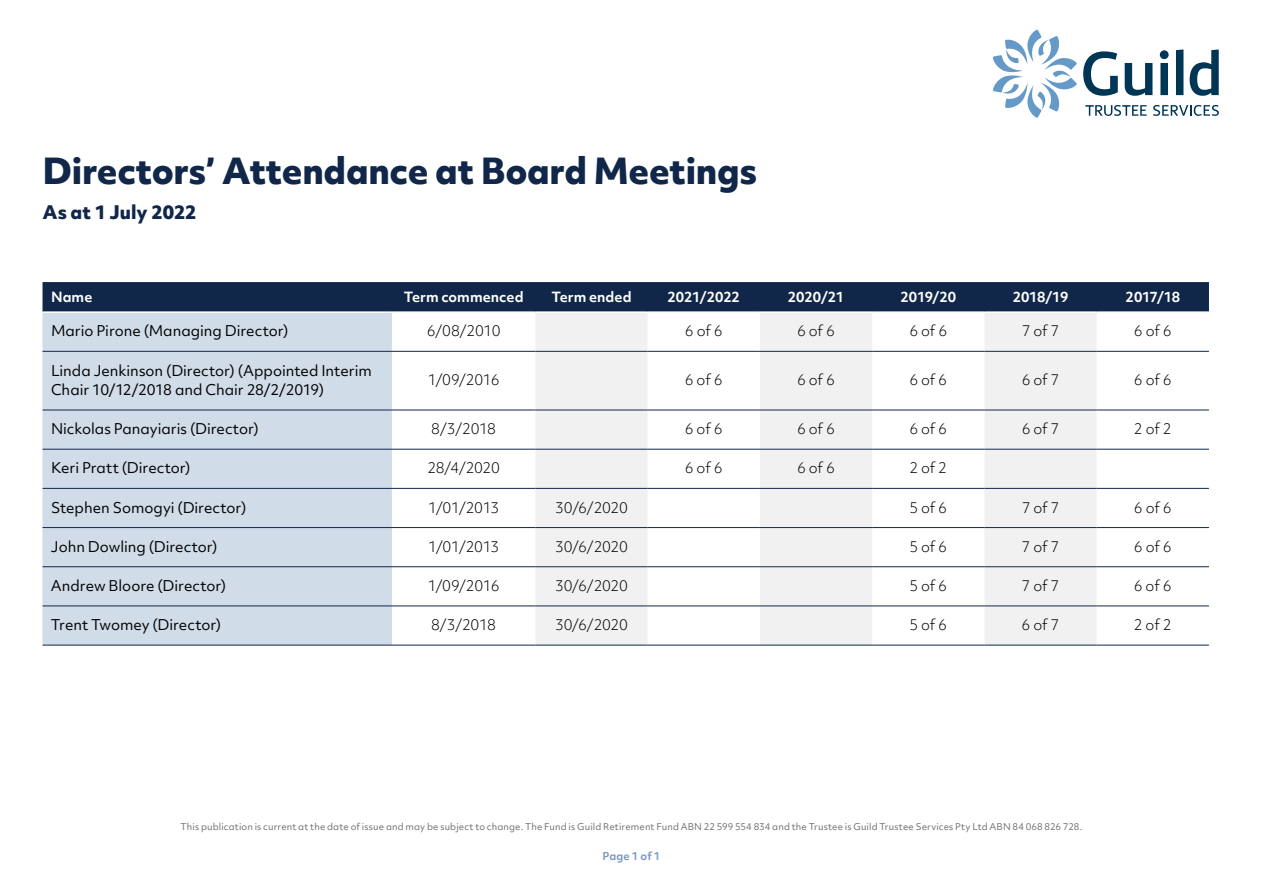
<style>
.page{position:relative;width:1263px;height:893px;background:#fff}
.page>*{position:absolute;margin:0;border:0;box-sizing:border-box;transform-origin:0 0}
.t1{font:800 34.5px "Objektiv Mk 2";letter-spacing:-.01em;color:#11274a}
.t2{font:800 18px "Objektiv Mk 2";letter-spacing:-.01em;color:#11274a}
.t3{font:14.25px/19.5px "Objektiv Mk 2";letter-spacing:-.005em;color:#000}
.t4{font:300 14.25px "Objektiv Mk 2";letter-spacing:-.025em;color:#000}
.t5{font:700 13.5px "Objektiv Mk 2";color:#fff}
.t6{font:700 10.5px "Objektiv Mk 2";letter-spacing:.01em;color:#7b9abf}
.t7{font:9px "Objektiv Mk 2";letter-spacing:.015em;color:#6d6e71}
</style>
<div class="page">
<svg style="left:1083px;top:51px;width:35px;height:45px"></svg>
<svg style="left:1125px;top:63px;width:27px;height:33px"></svg>
<svg style="left:1160px;top:50px;width:9px;height:45px"></svg>
<svg style="left:1176px;top:49px;width:7px;height:46px"></svg>
<svg style="left:1189px;top:49px;width:30px;height:47px"></svg>
<svg style="left:993px;top:30px;width:84px;height:88px"></svg>
<svg style="left:1153px;top:105px;width:66px;height:11px"></svg>
<svg style="left:1085px;top:105px;width:61px;height:11px"></svg>
<div style="left:43px;top:282px;width:1166px;height:29px;background:#11274a"></div>
<div style="left:43px;top:313px;width:349px;height:332px;background:#d1dce9"></div>
<svg style="left:535px;top:313px;width:562px;height:332px;fill:#f1f1f2"></svg>
<hr style="left:43px;top:351px;width:349px;height:1px;background:#11274a">
<hr style="left:43px;top:410px;width:349px;height:1px;background:#11274a">
<hr style="left:43px;top:449px;width:349px;height:1px;background:#11274a">
<hr style="left:43px;top:488px;width:349px;height:1px;background:#11274a">
<hr style="left:43px;top:527px;width:349px;height:1px;background:#11274a">
<hr style="left:43px;top:566px;width:349px;height:1px;background:#11274a">
<hr style="left:43px;top:606px;width:349px;height:1px;background:#11274a">
<hr style="left:43px;top:645px;width:349px;height:1px;background:#11274a">
<hr style="left:392px;top:351px;width:143px;height:1px;background:#11274a">
<hr style="left:392px;top:410px;width:143px;height:1px;background:#11274a">
<hr style="left:648px;top:410px;width:112px;height:1px;background:#11274a">
<hr style="left:872px;top:410px;width:112px;height:1px;background:#11274a">
<hr style="left:1097px;top:410px;width:112px;height:1px;background:#11274a">
<hr style="left:392px;top:449px;width:143px;height:1px;background:#11274a">
<hr style="left:648px;top:449px;width:112px;height:1px;background:#11274a">
<hr style="left:872px;top:449px;width:112px;height:1px;background:#11274a">
<hr style="left:1097px;top:449px;width:112px;height:1px;background:#11274a">
<hr style="left:392px;top:488px;width:143px;height:1px;background:#11274a">
<hr style="left:648px;top:488px;width:112px;height:1px;background:#11274a">
<hr style="left:872px;top:488px;width:112px;height:1px;background:#11274a">
<hr style="left:1097px;top:488px;width:112px;height:1px;background:#11274a">
<hr style="left:392px;top:527px;width:143px;height:1px;background:#11274a">
<hr style="left:648px;top:527px;width:112px;height:1px;background:#11274a">
<hr style="left:872px;top:527px;width:112px;height:1px;background:#11274a">
<hr style="left:1097px;top:527px;width:112px;height:1px;background:#11274a">
<hr style="left:392px;top:566px;width:143px;height:1px;background:#11274a">
<hr style="left:648px;top:566px;width:112px;height:1px;background:#11274a">
<hr style="left:872px;top:566px;width:112px;height:1px;background:#11274a">
<hr style="left:1097px;top:566px;width:112px;height:1px;background:#11274a">
<hr style="left:392px;top:606px;width:143px;height:1px;background:#11274a">
<hr style="left:648px;top:606px;width:112px;height:1px;background:#11274a">
<hr style="left:872px;top:606px;width:112px;height:1px;background:#11274a">
<hr style="left:1097px;top:606px;width:112px;height:1px;background:#11274a">
<hr style="left:392px;top:645px;width:143px;height:1px;background:#11274a">
<hr style="left:648px;top:645px;width:112px;height:1px;background:#11274a">
<hr style="left:872px;top:645px;width:112px;height:1px;background:#11274a">
<hr style="left:1097px;top:645px;width:112px;height:1px;background:#11274a">
<hr style="left:535px;top:351px;width:113px;height:1px;background:#11274a">
<hr style="left:648px;top:351px;width:112px;height:1px;background:#11274a">
<hr style="left:535px;top:410px;width:113px;height:1px;background:#11274a">
<hr style="left:535px;top:449px;width:113px;height:1px;background:#11274a">
<hr style="left:535px;top:488px;width:113px;height:1px;background:#11274a">
<hr style="left:535px;top:527px;width:113px;height:1px;background:#11274a">
<hr style="left:535px;top:566px;width:113px;height:1px;background:#11274a">
<hr style="left:535px;top:606px;width:113px;height:1px;background:#11274a">
<hr style="left:535px;top:645px;width:113px;height:1px;background:#11274a">
<hr style="left:872px;top:351px;width:112px;height:1px;background:#11274a">
<hr style="left:760px;top:449px;width:112px;height:1px;background:#11274a">
<hr style="left:760px;top:488px;width:112px;height:1px;background:#11274a">
<hr style="left:760px;top:527px;width:112px;height:1px;background:#11274a">
<hr style="left:760px;top:566px;width:112px;height:1px;background:#11274a">
<hr style="left:760px;top:606px;width:112px;height:1px;background:#11274a">
<hr style="left:760px;top:645px;width:112px;height:1px;background:#11274a">
<hr style="left:1097px;top:351px;width:112px;height:1px;background:#11274a">
<hr style="left:984px;top:449px;width:113px;height:1px;background:#11274a">
<hr style="left:984px;top:488px;width:113px;height:1px;background:#11274a">
<hr style="left:984px;top:527px;width:113px;height:1px;background:#11274a">
<hr style="left:984px;top:566px;width:113px;height:1px;background:#11274a">
<hr style="left:984px;top:606px;width:113px;height:1px;background:#11274a">
<hr style="left:984px;top:645px;width:113px;height:1px;background:#11274a">
<hr style="left:760px;top:351px;width:112px;height:1px;background:#11274a">
<hr style="left:760px;top:410px;width:112px;height:1px;background:#11274a">
<hr style="left:984px;top:351px;width:113px;height:1px;background:#11274a">
<hr style="left:984px;top:410px;width:113px;height:1px;background:#11274a">
<h1 class="t1" style="left:43px;top:146px;width:716px">Directors’ Attendance at Board Meetings</h1>
<p class="t2" style="left:43px;top:199px;width:156px">As at 1 July 2022</p>
<p class="t5" style="left:51px;top:287px;width:43px">Name</p>
<p class="t5" style="left:404px;top:287px;width:121px">Term commenced</p>
<p class="t5" style="left:551px;top:287px;width:82px">Term ended</p>
<p class="t5" style="left:667px;top:287px;width:74px">2021/2022</p>
<p class="t5" style="left:788px;top:287px;width:58px">2020/21</p>
<p class="t5" style="left:900px;top:287px;width:57px">2019/20</p>
<p class="t5" style="left:1013px;top:287px;width:57px">2018/19</p>
<p class="t5" style="left:1125px;top:287px;width:56px">2017/18</p>
<p class="t3" style="left:51px;top:321px;width:239px">Mario Pirone (Managing Director)</p>
<p class="t4" style="left:427px;top:321px;width:75px">6/08/2010</p>
<p class="t4" style="left:685px;top:321px;width:39px">6 of 6</p>
<p class="t4" style="left:797px;top:321px;width:39px">6 of 6</p>
<p class="t4" style="left:909px;top:321px;width:39px">6 of 6</p>
<p class="t4" style="left:1022px;top:321px;width:39px">7 of 7</p>
<p class="t4" style="left:1134px;top:321px;width:39px">6 of 6</p>
<p class="t3" style="left:51px;top:360px;width:322px">Linda Jenkinson (Director) (Appointed Interim<br>Chair 10/12/2018 and Chair 28/2/2019)</p>
<p class="t4" style="left:428px;top:370px;width:73px">1/09/2016</p>
<p class="t4" style="left:685px;top:370px;width:39px">6 of 6</p>
<p class="t4" style="left:797px;top:370px;width:39px">6 of 6</p>
<p class="t4" style="left:909px;top:370px;width:39px">6 of 6</p>
<p class="t4" style="left:1022px;top:370px;width:39px">6 of 7</p>
<p class="t4" style="left:1134px;top:370px;width:39px">6 of 6</p>
<p class="t3" style="left:51px;top:419px;width:209px">Nickolas Panayiaris (Director)</p>
<p class="t4" style="left:431px;top:419px;width:66px">8/3/2018</p>
<p class="t4" style="left:685px;top:419px;width:39px">6 of 6</p>
<p class="t4" style="left:797px;top:419px;width:39px">6 of 6</p>
<p class="t4" style="left:909px;top:419px;width:39px">6 of 6</p>
<p class="t4" style="left:1022px;top:419px;width:39px">6 of 7</p>
<p class="t4" style="left:1134px;top:419px;width:39px">2 of 2</p>
<p class="t3" style="left:51px;top:458px;width:141px">Keri Pratt (Director)</p>
<p class="t4" style="left:427px;top:458px;width:74px">28/4/2020</p>
<p class="t4" style="left:685px;top:458px;width:39px">6 of 6</p>
<p class="t4" style="left:797px;top:458px;width:39px">6 of 6</p>
<p class="t4" style="left:909px;top:458px;width:39px">2 of 2</p>
<p class="t3" style="left:51px;top:497px;width:197px">Stephen Somogyi (Director)</p>
<p class="t4" style="left:428px;top:498px;width:73px">1/01/2013</p>
<p class="t4" style="left:555px;top:498px;width:74px">30/6/2020</p>
<p class="t4" style="left:909px;top:498px;width:39px">5 of 6</p>
<p class="t4" style="left:1022px;top:498px;width:39px">7 of 7</p>
<p class="t4" style="left:1134px;top:498px;width:39px">6 of 6</p>
<p class="t3" style="left:51px;top:537px;width:168px">John Dowling (Director)</p>
<p class="t4" style="left:428px;top:537px;width:73px">1/01/2013</p>
<p class="t4" style="left:555px;top:537px;width:74px">30/6/2020</p>
<p class="t4" style="left:909px;top:537px;width:39px">5 of 6</p>
<p class="t4" style="left:1022px;top:537px;width:39px">7 of 7</p>
<p class="t4" style="left:1134px;top:537px;width:39px">6 of 6</p>
<p class="t3" style="left:51px;top:576px;width:177px">Andrew Bloore (Director)</p>
<p class="t4" style="left:428px;top:576px;width:73px">1/09/2016</p>
<p class="t4" style="left:555px;top:576px;width:74px">30/6/2020</p>
<p class="t4" style="left:909px;top:576px;width:39px">5 of 6</p>
<p class="t4" style="left:1022px;top:576px;width:39px">7 of 7</p>
<p class="t4" style="left:1134px;top:576px;width:39px">6 of 6</p>
<p class="t3" style="left:51px;top:615px;width:172px">Trent Twomey (Director)</p>
<p class="t4" style="left:431px;top:615px;width:66px">8/3/2018</p>
<p class="t4" style="left:555px;top:615px;width:74px">30/6/2020</p>
<p class="t4" style="left:909px;top:615px;width:39px">5 of 6</p>
<p class="t4" style="left:1022px;top:615px;width:39px">6 of 7</p>
<p class="t4" style="left:1134px;top:615px;width:39px">2 of 2</p>
<p class="t7" style="left:181px;top:821px;width:903px">This publication is current at the date of issue and may be subject to change. The Fund is Guild Retirement Fund ABN 22 599 554 834 and the Trustee is Guild Trustee Services Pty Ltd ABN 84 068 826 728.</p>
<p class="t6" style="left:602px;top:849px;width:59px">Page 1 of 1</p>
</div>
